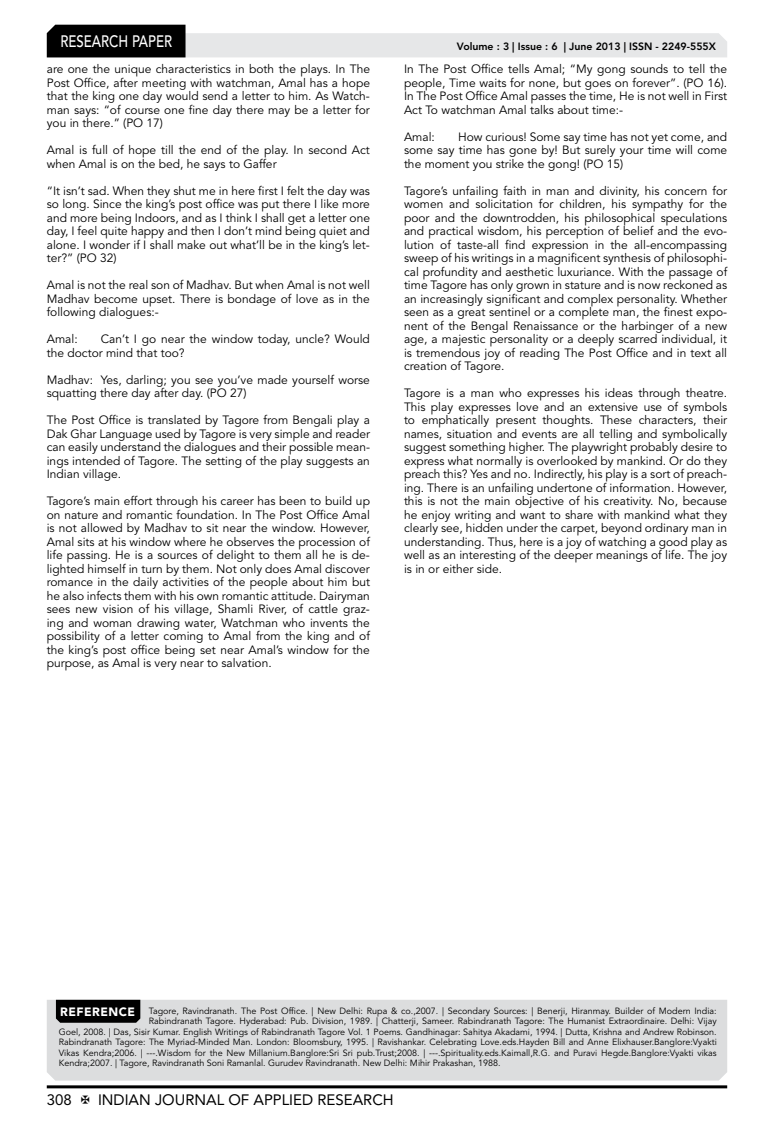
<style>
.page{position:relative;width:774px;height:1136px;background:#fff}
.page>*{position:absolute;margin:0;border:0;box-sizing:border-box;transform-origin:0 0}
.t1{font:500 16.5px "Avenir LT Std";color:#fff;scale:.8 1}
.t2{font:15px "Avenir LT Std";color:#000}
.t3{font:12px/13.5px "Avenir LT Std";color:#000;text-align:justify}
.t4{font:800 10.5px "Avenir LT Std";color:#000}
.t5{font:9px "Avenir LT Std";color:#000}
.s1{font-weight:900;font-size:12px;color:#fff}
</style>
<div class="page">
<hr style="left:47px;top:1085px;width:680px;height:3px;background:#000">
<svg style="left:47px;top:25px;width:680px;height:32px"></svg>
<div style="left:47px;top:999px;width:680px;height:81px;background:#dcddde"></div>
<div style="left:56px;top:999px;width:84px;height:23px;background:#000"></div>
<h1 class="t1" style="left:60px;top:32px;width:139px">RESEARCH PAPER</h1>
<p class="t3" style="left:47px;top:62px;width:325px">are one the unique characteristics in both the plays. In The Post Office, after meeting with watchman, Amal has a hope that the king one day would send a letter to him. As Watch&shy;man says: “of course one fine day there may be a letter for you in there.” (PO 17)</p>
<p class="t3" style="left:47px;top:143px;width:325px">Amal is full of hope till the end of the play. In second Act when Amal is on the bed, he says to Gaffer</p>
<p class="t3" style="left:47px;top:184px;width:325px">“It isn’t sad. When they shut me in here first I felt the day was so long. Since the king’s post office was put there I like more and more being Indoors, and as I think I shall get a letter one day, I feel quite happy and then I don’t mind being quiet and alone. I wonder if I shall make out what’ll be in the king’s let&shy;ter?” (PO 32)</p>
<p class="t3" style="left:47px;top:278px;width:325px">Amal is not the real son of Madhav. But when Amal is not well Madhav become upset. There is bondage of love as in the following dialogues:-</p>
<p class="t3" style="left:47px;top:332px;width:32px">Amal:</p>
<p class="t3" style="left:47px;top:332px;width:325px;text-indent:54px">Can’t I go near the window today, uncle? Would the doctor mind that too?</p>
<p class="t3" style="left:47px;top:373px;width:325px">Madhav: Yes, darling; you see you’ve made yourself worse squatting there day after day. (PO 27)</p>
<p class="t3" style="left:47px;top:413px;width:325px">The Post Office is translated by Tagore from Bengali play a Dak Ghar Language used by Tagore is very simple and reader can easily understand the dialogues and their possible mean&shy;ings intended of Tagore. The setting of the play suggests an Indian village.</p>
<p class="t3" style="left:47px;top:494px;width:325px">Tagore’s main effort through his career has been to build up on nature and romantic foundation. In The Post Office Amal is not allowed by Madhav to sit near the window. However, Amal sits at his window where he observes the procession of life passing. He is a sources of delight to them all he is de&shy;lighted himself in turn by them. Not only does Amal discover romance in the daily activities of the people about him but he also infects them with his own romantic attitude. Dairyman sees new vision of his village, Shamli River, of cattle graz&shy;ing and woman drawing water, Watchman who invents the possibility of a letter coming to Amal from the king and of the king’s post office being set near Amal’s window for the purpose, as Amal is very near to salvation.</p>
<p class="t4" style="left:457px;top:41px;width:261px">Volume : 3 | Issue : 6 | June 2013 | ISSN - 2249-555X</p>
<p class="t3" style="left:404px;top:62px;width:325px">In The Post Office tells Amal; “My gong sounds to tell the people, Time waits for none, but goes on forever”. (PO 16).<br>In The Post Office Amal passes the time, He is not well in First Act To watchman Amal talks about time:-</p>
<p class="t3" style="left:404px;top:130px;width:32px">Amal:</p>
<p class="t3" style="left:404px;top:130px;width:325px;text-indent:54px">How curious! Some say time has not yet come, and some say time has gone by! But surely your time will come the moment you strike the gong! (PO 15)</p>
<p class="t3" style="left:404px;top:184px;width:325px">Tagore’s unfailing faith in man and divinity, his concern for women and solicitation for children, his sympathy for the poor and the downtrodden, his philosophical speculations and practical wisdom, his perception of belief and the evo&shy;lution of taste-all find expression in the all-encompassing sweep of his writings in a magnificent synthesis of philosophi&shy;cal profundity and aesthetic luxuriance. With the passage of time Tagore has only grown in stature and is now reckoned as an increasingly significant and complex personality. Whether seen as a great sentinel or a complete man, the finest expo&shy;nent of the Bengal Renaissance or the harbinger of a new age, a majestic personality or a deeply scarred individual, it is tremendous joy of reading The Post Office and in text all creation of Tagore.</p>
<p class="t3" style="left:404px;top:386px;width:325px">Tagore is a man who expresses his ideas through theatre.<br>This play expresses love and an extensive use of symbols to emphatically present thoughts. These characters, their names, situation and events are all telling and symbolically suggest something higher. The playwright probably desire to express what normally is overlooked by mankind. Or do they preach this? Yes and no. Indirectly, his play is a sort of preach&shy;ing. There is an unfailing undertone of information. However, this is not the main objective of his creativity. No, because he enjoy writing and want to share with mankind what they clearly see, hidden under the carpet, beyond ordinary man in understanding. Thus, here is a joy of watching a good play as well as an interesting of the deeper meanings of life. The joy is in or either side.</p>
<p class="t5" style="left:60px;top:1005px;width:658px"><span class="s1">REFERENCE</span> Tagore, Ravindranath. The Post Office. | New Delhi: Rupa &amp; co.,2007. | Secondary Sources: | Benerji, Hiranmay. Builder of Modern India:</p>
<p class="t5" style="left:149px;top:1015px;width:569px">Rabindranath Tagore. Hyderabad: Pub. Division, 1989. | Chatterji, Sameer. Rabindranath Tagore: The Humanist Extraordinaire. Delhi: Vijay</p>
<p class="t5" style="left:59px;top:1026px;width:660px">Goel, 2008. | Das, Sisir Kumar. English Writings of Rabindranath Tagore Vol. 1 Poems. Gandhinagar: Sahitya Akadami, 1994. | Dutta, Krishna and Andrew Robinson.</p>
<p class="t5" style="left:59px;top:1036px;width:660px">Rabindranath Tagore: The Myriad-Minded Man. London: Bloomsbury, 1995. | Ravishankar. Celebrating Love.eds.Hayden Bill and Anne Elixhauser.Banglore:Vyakti</p>
<p class="t5" style="left:59px;top:1047px;width:660px">Vikas Kendra;2006. | ---.Wisdom for the New Millanium.Banglore:Sri Sri pub.Trust;2008. | ---.Spirituality.eds.Kaimall,R.G. and Puravi Hegde.Banglore:Vyakti vikas</p>
<p class="t5" style="left:59px;top:1057px;width:443px">Kendra;2007. | Tagore, Ravindranath Soni Ramanlal. Gurudev Ravindranath. New Delhi: Mihir Prakashan, 1988.</p>
<p class="t2" style="left:47px;top:1090px;width:27px">308</p>
<p class="t2" style="left:98px;top:1090px;width:297px">INDIAN JOURNAL OF APPLIED RESEARCH</p>
</div>
